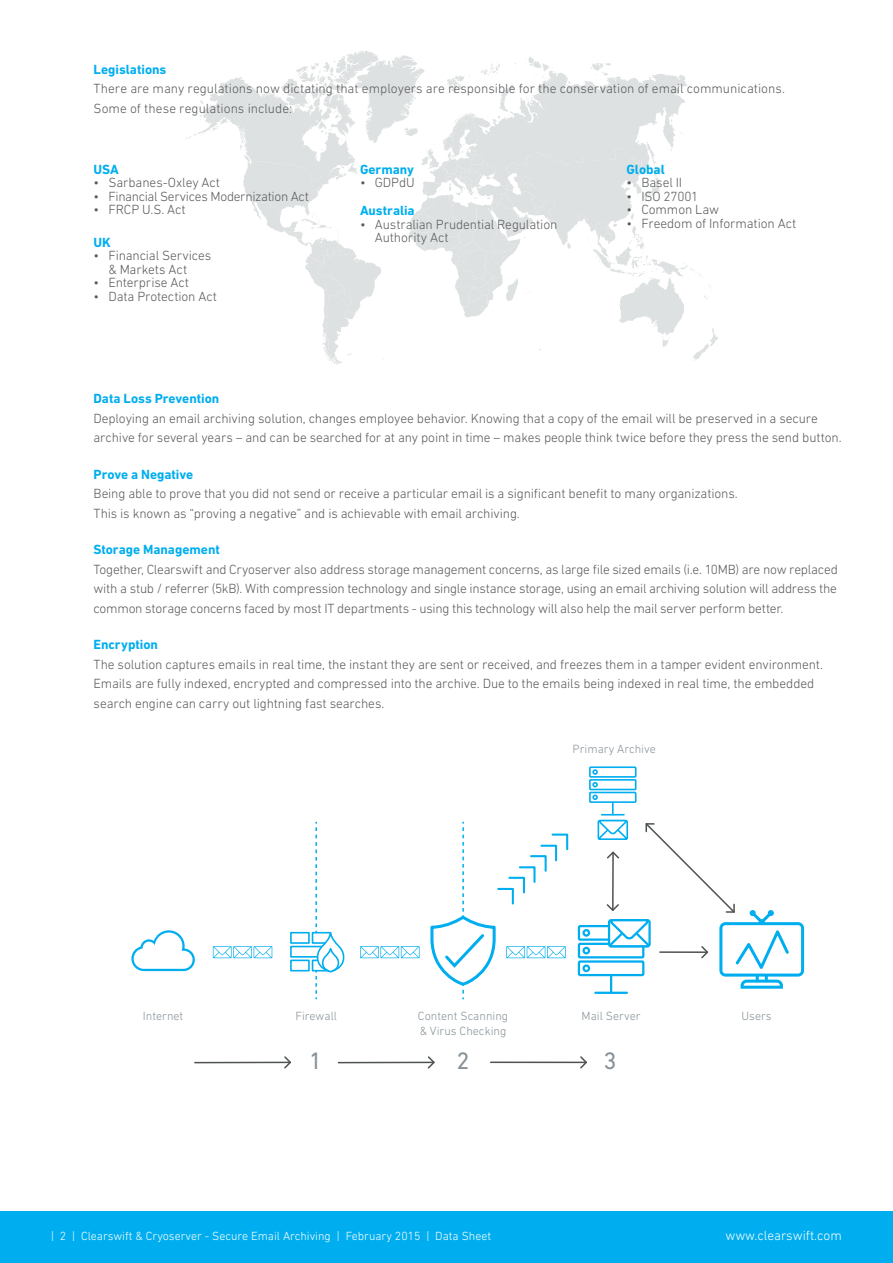
<style>
.page{position:relative;width:893px;height:1263px;background:#fff}
.page>*{position:absolute;margin:0;border:0;box-sizing:border-box;transform-origin:0 0}
.t1{font:24.15px "DIN Next LT Pro";color:#869197}
.t2{font:300 13.5px/19.5px "DIN Next LT Pro";letter-spacing:-.01em;color:#58595b}
.t3{font:700 13.5px "DIN Next LT Pro";color:#00aeef}
.t4{font:300 13.5px "DIN Next LT Pro";color:#fff}
.t5{font:300 12.15px/14.5px "DIN Next LT Pro";color:#869197}
.t6{font:300 12px "DIN Next LT Pro";color:#fff}
</style>
<div class="page">
<svg style="left:186px;top:51px;width:531px;height:320px"></svg>
<svg style="left:213px;top:946px;width:59px;height:12px"></svg>
<svg style="left:360px;top:946px;width:60px;height:12px"></svg>
<div style="left:290px;top:932px;width:20px;height:12px;border:2px solid #00aeef"></div>
<div style="left:312px;top:932px;width:19px;height:12px;border:2px solid #00aeef"></div>
<div style="left:290px;top:946px;width:41px;height:12px;border:2px solid #00aeef"></div>
<div style="left:290px;top:959px;width:20px;height:12px;border:2px solid #00aeef"></div>
<div style="left:312px;top:959px;width:19px;height:12px;border:2px solid #00aeef"></div>
<svg style="left:315px;top:822px;width:30px;height:177px"></svg>
<svg style="left:131px;top:930px;width:64px;height:41px"></svg>
<hr style="left:595px;top:992px;width:32px;height:2px;background:#00aeef">
<div style="left:578px;top:960px;width:66px;height:16px;border:2px solid #00aeef"></div>
<div style="left:582px;top:964px;width:8px;height:8px;border:2px solid #00aeef;border-radius:50%"></div>
<div style="left:578px;top:943px;width:66px;height:15px;border:2px solid #00aeef"></div>
<div style="left:582px;top:947px;width:8px;height:7px;border:2px solid #00aeef;border-radius:50%"></div>
<div style="left:578px;top:925px;width:66px;height:16px;border:2px solid #00aeef"></div>
<div style="left:582px;top:929px;width:8px;height:8px;border:2px solid #00aeef;border-radius:50%"></div>
<div style="left:589px;top:792px;width:47px;height:11px;border:2px solid #00aeef"></div>
<div style="left:589px;top:779px;width:47px;height:11px;border:2px solid #00aeef"></div>
<svg style="left:592px;top:782px;width:6px;height:5px"></svg>
<div style="left:589px;top:766px;width:47px;height:12px;border:2px solid #00aeef"></div>
<svg style="left:592px;top:769px;width:6px;height:6px"></svg>
<svg style="left:430px;top:822px;width:139px;height:177px"></svg>
<svg style="left:579px;top:1056px;width:8px;height:13px"></svg>
<hr style="left:491px;top:1061px;width:95px;height:2px;background:#4f5253">
<svg style="left:426px;top:1056px;width:9px;height:13px"></svg>
<hr style="left:338px;top:1061px;width:96px;height:2px;background:#4f5253">
<svg style="left:283px;top:1056px;width:8px;height:13px"></svg>
<hr style="left:195px;top:1061px;width:95px;height:2px;background:#4f5253">
<svg style="left:592px;top:794px;width:212px;height:199px"></svg>
<div style="left:0;top:1212px;width:893px;height:51px;background:#00aeef"></div>
<p class="t3" style="left:94px;top:61px;width:74px">Legislations</p>
<p class="t2" style="left:94px;top:79px;width:693px">There are many regulations now dictating that employers are responsible for the conservation of email communications.<br>Some of these regulations include:</p>
<p class="t3" style="left:94px;top:161px;width:27px">USA</p>
<p class="t2" style="left:94px;top:173px;width:128px">• Sarbanes-Oxley Act</p>
<p class="t2" style="left:94px;top:186px;width:217px">• Financial Services Modernization Act</p>
<p class="t2" style="left:94px;top:200px;width:94px">• FRCP U.S. Act</p>
<p class="t3" style="left:94px;top:234px;width:19px">UK</p>
<p class="t2" style="left:108px;top:249px;width:104px;line-height:13.5px;text-indent:-15px">• Financial Services &amp; Markets Act</p>
<p class="t2" style="left:94px;top:273px;width:97px">• Enterprise Act</p>
<p class="t2" style="left:94px;top:286px;width:125px">• Data Protection Act</p>
<p class="t3" style="left:360px;top:161px;width:55px">Germany</p>
<p class="t2" style="left:360px;top:173px;width:56px">• GDPdU</p>
<p class="t3" style="left:360px;top:203px;width:56px">Australia</p>
<p class="t2" style="left:375px;top:217px;width:184px;line-height:13.5px;text-indent:-15px">• Australian Prudential Regulation<br>Authority Act</p>
<p class="t3" style="left:626px;top:161px;width:40px">Global</p>
<p class="t2" style="left:626px;top:173px;width:57px">• Basel II</p>
<p class="t2" style="left:626px;top:186px;width:73px">• ISO 27001</p>
<p class="t2" style="left:626px;top:200px;width:94px">• Common Law</p>
<p class="t2" style="left:626px;top:213px;width:171px">• Freedom of Information Act</p>
<p class="t3" style="left:94px;top:391px;width:127px">Data Loss Prevention</p>
<p class="t2" style="left:94px;top:408px;width:750px">Deploying an email archiving solution, changes employee behavior. Knowing that a copy of the email will be preserved in a secure archive for several years – and can be searched for at any point in time – makes people think twice before they press the send button.</p>
<p class="t3" style="left:94px;top:466px;width:101px">Prove a Negative</p>
<p class="t2" style="left:94px;top:484px;width:646px">Being able to prove that you did not send or receive a particular email is a significant benefit to many organizations.<br>This is known as “proving a negative” and is achievable with email archiving.</p>
<p class="t3" style="left:94px;top:542px;width:128px">Storage Management</p>
<p class="t2" style="left:94px;top:559px;width:746px;text-align:justify">Together, Clearswift and Cryoserver also address storage management concerns, as large file sized emails (i.e. 10MB) are now replaced with a stub / referrer (5kB). With compression technology and single instance storage, using an email archiving solution will address the common storage concerns faced by most IT departments - using this technology will also help the mail server perform better.</p>
<p class="t3" style="left:94px;top:636px;width:66px">Encryption</p>
<p class="t2" style="left:94px;top:654px;width:731px">The solution captures emails in real time, the instant they are sent or received, and freezes them in a tamper evident environment.<br>Emails are fully indexed, encrypted and compressed into the archive. Due to the emails being indexed in real time, the embedded search engine can carry out lightning fast searches.</p>
<p class="t5" style="left:573px;top:742px;width:85px">Primary Archive</p>
<p class="t5" style="left:143px;top:1009px;width:42px">Internet</p>
<p class="t5" style="left:295px;top:1009px;width:43px">Firewall</p>
<p class="t5" style="left:418px;top:1009px;width:92px">Content Scanning &amp; Virus Checking</p>
<p class="t5" style="left:582px;top:1009px;width:60px">Mail Server</p>
<p class="t5" style="left:742px;top:1009px;width:32px">Users</p>
<h1 class="t1" style="left:309px;top:1047px;width:15px">1</h1>
<h1 class="t1" style="left:456px;top:1047px;width:15px">2</h1>
<h1 class="t1" style="left:604px;top:1047px;width:15px">3</h1>
<p class="t6" style="left:51px;top:1229px;width:442px">| 2 | Clearswift &amp; Cryoserver - Secure Email Archiving | February 2015 | Data Sheet</p>
<p class="t4" style="left:725px;top:1227px;width:118px">www.clearswift.com</p>
</div>
